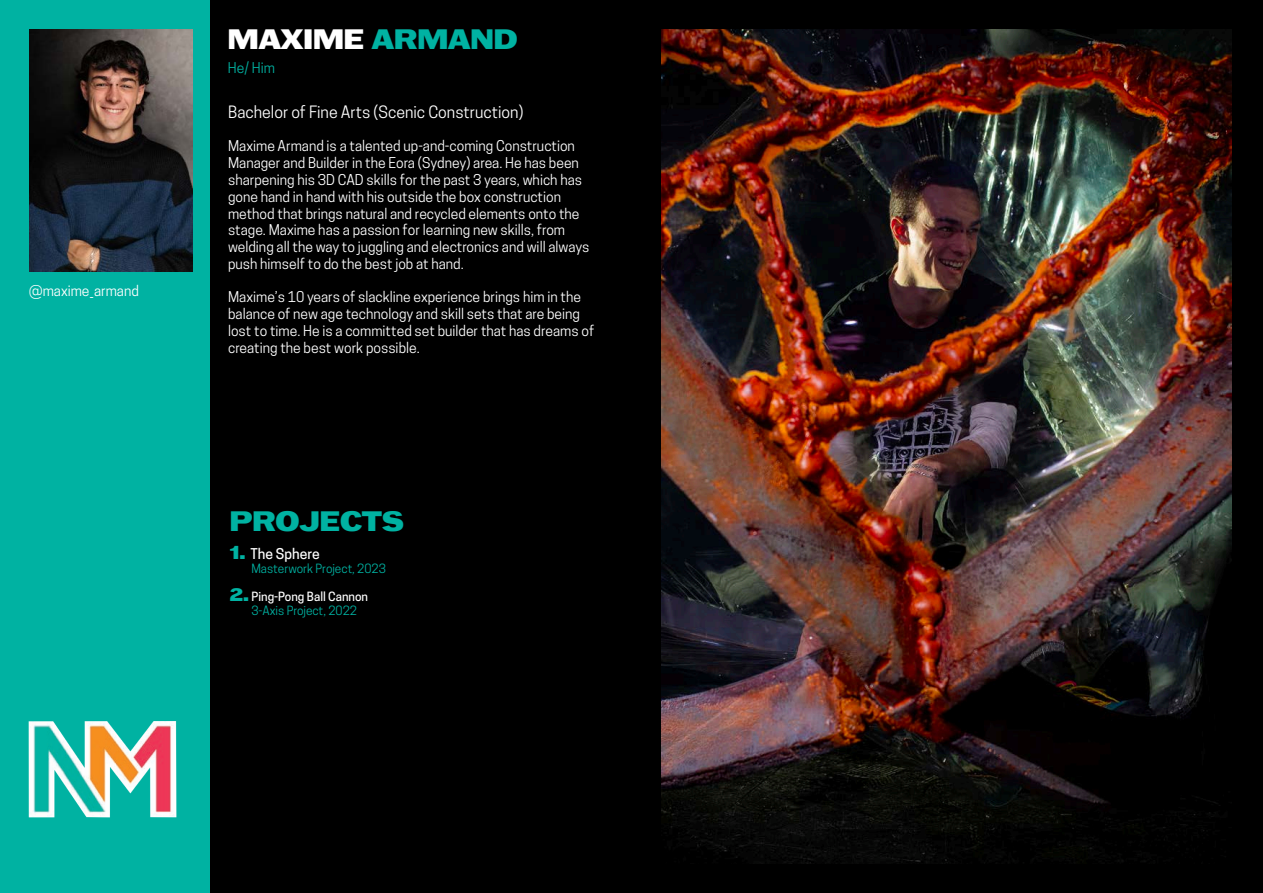
<style>
.page{position:relative;width:1263px;height:893px;background:#fff}
.page>*{position:absolute;margin:0;border:0;box-sizing:border-box;transform-origin:0 0}
.t1{font:27.9px "Murs Gothic Wide Dark";color:#fff}
.t2{font:27.9px "Murs Gothic Wide Dark";color:#00b2a2}
.t3{font:16.05px "Cooper Hewitt";color:#fff}
.t4{font:13.95px/16.8px "Cooper Hewitt";color:#fff}
.t5{font:500 13.95px "Cooper Hewitt";color:#fff}
.t6{font:13.95px "Cooper Hewitt";color:#00b2a2}
.t7{font:500 12px/14px "Cooper Hewitt";color:#fff}
.t8{font:12px "Cooper Hewitt";color:#00b2a2}
.s1{color:#00b2a2}
.s2{font-family:"Murs Gothic Wide Dark";font-weight:400;font-size:18.6px;color:#00b2a2}
.s3{font-family:"Murs Gothic Wide Dark";font-weight:400;font-size:18px;color:#00b2a2}
.s4{font-weight:400;color:#00b2a2}
</style>
<div class="page">
<div style="left:210px;top:0;width:1053px;height:893px;background:#000"></div>
<img style="left:661px;top:30px;width:570px;height:833px">
<div style="left:0;top:0;width:210px;height:893px;background:#00b2a2"></div>
<img style="left:30px;top:30px;width:162px;height:242px">
<img style="left:28px;top:721px;width:149px;height:97px">
<p class="t4" style="left:29px;top:282px;width:111px">@maxime_armand</p>
<h1 class="t1" style="left:228px;top:20px;width:291px">MAXIME <span class="s1">ARMAND</span></h1>
<p class="t6" style="left:228px;top:60px;width:48px">He/ Him</p>
<p class="t3" style="left:228px;top:103px;width:297px">Bachelor of Fine Arts (Scenic Construction)</p>
<p class="t4" style="left:228px;top:138px;width:363px">Maxime Armand is a talented up-and-coming Construction Manager and Builder in the Eora (Sydney) area. He has been sharpening his 3D CAD skills for the past 3 years, which has gone hand in hand with his outside the box construction method that brings natural and recycled elements onto the stage. Maxime has a passion for learning new skills, from welding all the way to juggling and electronics and will always push himself to do the best job at hand.</p>
<p class="t4" style="left:228px;top:289px;width:368px">Maxime’s 10 years of slackline experience brings him in the balance of new age technology and skill sets that are being lost to time. He is a committed set builder that has dreams of creating the best work possible.</p>
<h1 class="t2" style="left:230px;top:502px;width:176px">PROJECTS</h1>
<p class="t5" style="left:230px;top:546px;width:91px"><span class="s2">1.</span> The Sphere</p>
<p class="t8" style="left:251px;top:562px;width:136px">Masterwork Project, 2023</p>
<p class="t7" style="left:251px;top:590px;width:118px;text-indent:-21px"><span class="s3">2.</span> Ping-Pong Ball Cannon<br><span class="s4">3-Axis Project, 2022</span></p>
</div>
